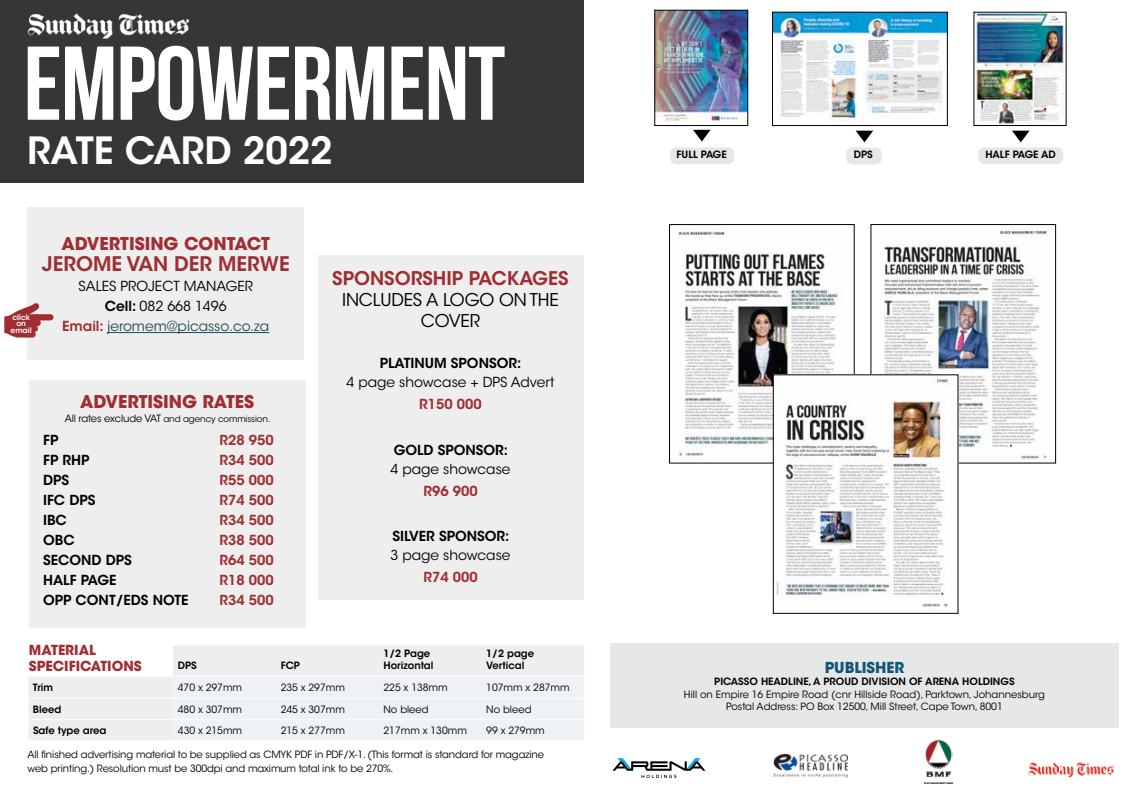
<style>
.page{position:relative;width:1145px;height:798px;background:#fff}
.page>*{position:absolute;margin:0;border:0;box-sizing:border-box;transform-origin:0 0}
.t1{font:600 37.25px "ITC Avant Garde Std";color:#fff}
.t2{font:600 20px "ITC Avant Garde Std";color:#a02d32}
.t3{font:600 18.75px "ITC Avant Garde Std";color:#a02d32}
.t4{font:700 17.5px "ITC Avant Garde Std";color:#a02d32}
.t5{font:17.5px/21px "ITC Avant Garde Std";color:#000}
.t6{font:700 15px "ITC Avant Garde Std";color:#125576}
.t7{font:600 13.75px "ITC Avant Garde Std";color:#000}
.t8{font:13.75px "ITC Avant Garde Std";color:#000}
.t9{font:600 13.75px "ITC Avant Garde Std";color:#a02d32}
.t10{font:13.75px "ITC Avant Garde Std";color:#1d4d53}
.t11{font:700 13.75px/16.5px "ITC Avant Garde Std";color:#a02d32}
.t12{font:10px/12.5px "ITC Avant Garde Std";color:#000;text-align:center}
.t13{font:600 10px/12px "ITC Avant Garde Std";color:#000}
.t14{font:8.75px "ITC Avant Garde Std";letter-spacing:-.01em;color:#000}
.t15{font:600 7.5px/6.2px "ITC Avant Garde Std";color:#fff;text-align:center}
.s1{font-weight:600}
.s2{font-weight:600;color:#a02d32}
.s3{font-size:10px}
</style>
<div class="page">
<img style="left:975px;top:14px;width:89px;height:110px">
<div style="left:29px;top:380px;width:276px;height:247px;background:#eee"></div>
<svg style="left:29px;top:645px;width:555px;height:95px;fill:#eee"></svg>
<div style="left:173px;top:676px;width:411px;height:64px;background:#eef1f5"></div>
<hr style="left:28px;top:675px;width:145px;height:1px;background:#fff">
<hr style="left:173px;top:675px;width:103px;height:1px;background:#fff">
<hr style="left:276px;top:675px;width:102px;height:1px;background:#fff">
<hr style="left:378px;top:675px;width:103px;height:1px;background:#fff">
<hr style="left:481px;top:675px;width:103px;height:1px;background:#fff">
<hr style="left:28px;top:698px;width:145px;height:1px;background:#fff">
<hr style="left:173px;top:698px;width:103px;height:1px;background:#fff">
<hr style="left:276px;top:698px;width:102px;height:1px;background:#fff">
<hr style="left:378px;top:698px;width:103px;height:1px;background:#fff">
<hr style="left:481px;top:698px;width:103px;height:1px;background:#fff">
<hr style="left:28px;top:719px;width:145px;height:1px;background:#fff">
<hr style="left:173px;top:719px;width:103px;height:1px;background:#fff">
<hr style="left:276px;top:719px;width:102px;height:1px;background:#fff">
<hr style="left:378px;top:719px;width:103px;height:1px;background:#fff">
<hr style="left:481px;top:719px;width:103px;height:1px;background:#fff">
<img style="left:773px;top:754px;width:74px;height:24px">
<svg style="left:612px;top:758px;width:93px;height:19px"></svg>
<div style="left:610px;top:643px;width:508px;height:84px;background:#e6e7e8"></div>
<div style="left:28px;top:207px;width:276px;height:152px;background:#eee"></div>
<hr style="left:107px;top:332px;width:162px;height:1px;background:#1d4d53">
<div style="left:670px;top:147px;width:64px;height:17px;background:#e6e7e8;border-radius:6px"></div>
<div style="left:846px;top:147px;width:35px;height:17px;background:#e6e7e8;border-radius:6px"></div>
<div style="left:0;top:0;width:583px;height:182px;background:#363639"></div>
<svg style="left:4px;top:303px;width:49px;height:34px"></svg>
<hr style="left:16px;top:314px;width:3px;height:20px;background:#a02d32">
<div style="left:978px;top:147px;width:85px;height:17px;background:#e6e7e8;border-radius:6px"></div>
<svg style="left:1012px;top:131px;width:17px;height:11px"></svg>
<img style="left:654px;top:10px;width:95px;height:131px">
<img style="left:1028px;top:762px;width:87px;height:16px">
<img style="left:678px;top:231px;width:165px;height:228px">
<div style="left:669px;top:224px;width:185px;height:239px;border:1px solid #000"></div>
<img style="left:884px;top:230px;width:166px;height:231px">
<img style="left:775px;top:376px;width:181px;height:234px">
<img style="left:27px;top:13px;width:163px;height:26px">
<div style="left:317px;top:254px;width:266px;height:345px;background:#eee"></div>
<svg style="left:28px;top:46px;width:476px;height:74px"></svg>
<img style="left:772px;top:11px;width:176px;height:131px">
<img style="left:924px;top:740px;width:28px;height:43px">
<h1 class="t1" style="left:27px;top:126px;width:307px">RATE CARD 2022</h1>
<p class="t15" style="left:11px;top:314px;width:23px">CLICK<br>ON<br>EMAIL</p>
<h3 class="t4" style="left:62px;top:232px;width:210px">ADVE RTISING CONTACT</h3>
<h2 class="t2" style="left:42px;top:251px;width:249px">JEROME VAN DER MERWE</h2>
<h3 class="t8" style="left:79px;top:278px;width:16px">Sales</h3>
<h3 class="t8" style="left:121px;top:278px;width:17px">Project</h3>
<h3 class="t8" style="left:184px;top:278px;width:24px">Mana</h3>
<h3 class="t8" style="left:226px;top:278px;width:20px">ger</h3>
<h3 class="t8" style="left:105px;top:298px;width:123px"><span class="s1">CELL:</span> 082 668 1496</h3>
<h3 class="t10" style="left:62px;top:318px;width:209px"><span class="s2">EMAIL:</span> jeromem@picasso.co.za</h3>
<h3 class="t4" style="left:80px;top:390px;width:95px">ADVERTISING</h3>
<h3 class="t4" style="left:202px;top:390px;width:53px">RATES</h3>
<p class="t14" style="left:65px;top:413px;width:207px"><span class="s3">All rates exclude VAT</span> and agency commission.</p>
<h3 class="t7" style="left:43px;top:431px;width:17px">FP</h3>
<h3 class="t9" style="left:219px;top:431px;width:56px">R28 950</h3>
<h3 class="t7" style="left:43px;top:451px;width:48px">FP RHP</h3>
<h3 class="t9" style="left:219px;top:451px;width:56px">R34 500</h3>
<h3 class="t7" style="left:43px;top:471px;width:28px">DPS</h3>
<h3 class="t9" style="left:219px;top:471px;width:56px">R55 000</h3>
<h3 class="t7" style="left:43px;top:491px;width:54px">IFC DPS</h3>
<h3 class="t9" style="left:219px;top:491px;width:56px">R74 500</h3>
<h3 class="t7" style="left:43px;top:511px;width:25px">IBC</h3>
<h3 class="t9" style="left:219px;top:511px;width:56px">R34 500</h3>
<h3 class="t7" style="left:43px;top:531px;width:33px">OBC</h3>
<h3 class="t9" style="left:219px;top:531px;width:56px">R38 500</h3>
<h3 class="t7" style="left:43px;top:551px;width:81px">SECOND DPS</h3>
<h3 class="t9" style="left:219px;top:551px;width:56px">R64 500</h3>
<h3 class="t7" style="left:43px;top:571px;width:75px">HALF PAGE</h3>
<h3 class="t9" style="left:219px;top:571px;width:56px">R18 000</h3>
<h3 class="t7" style="left:43px;top:591px;width:139px">OPP CONT/EDS NOTE</h3>
<h3 class="t9" style="left:219px;top:591px;width:56px">R34 500</h3>
<h3 class="t3" style="left:332px;top:266px;width:65px">SPONSORSHIP</h3>
<h3 class="t3" style="left:469px;top:266px;width:100px">PAC KAGES</h3>
<h3 class="t5" style="left:342px;top:289px;width:11px">includes</h3>
<h3 class="t5" style="left:421px;top:289px;width:120px">alogoon the cover</h3>
<h3 class="t7" style="left:380px;top:354px;width:120px">PLATINUM SPONSOR</h3>
<h3 class="t7" style="left:517px;top:354px;width:6px">:</h3>
<h3 class="t8" style="left:346px;top:374px;width:209px">4 page showcase + DPS Advert</h3>
<h3 class="t9" style="left:419px;top:395px;width:64px">R150 000</h3>
<h3 class="t7" style="left:393px;top:441px;width:93px">GOLD SPONSOR</h3>
<h3 class="t7" style="left:504px;top:441px;width:6px">:</h3>
<h3 class="t8" style="left:390px;top:460px;width:121px">4 page showcase</h3>
<h3 class="t9" style="left:423px;top:482px;width:56px">R96 900</h3>
<h3 class="t7" style="left:392px;top:527px;width:95px">SILVER SPONSOR</h3>
<h3 class="t7" style="left:505px;top:527px;width:6px">:</h3>
<h3 class="t8" style="left:390px;top:546px;width:121px">3 page showcase</h3>
<h3 class="t9" style="left:423px;top:568px;width:56px">R74 000</h3>
<p class="t13" style="left:676px;top:149px;width:38px">FULL PAGE</p>
<p class="t13" style="left:854px;top:149px;width:20px">DPS</p>
<p class="t13" style="left:985px;top:149px;width:41px">HALF PAGE</p>
<p class="t13" style="left:1041px;top:149px;width:9px">AD</p>
<h3 class="t11" style="left:29px;top:641px;width:81px">MATERIAL<br>SPECI FICATION</h3>
<p class="t13" style="left:178px;top:659px;width:20px">DPS</p>
<p class="t13" style="left:281px;top:659px;width:21px">FCP</p>
<p class="t13" style="left:383px;top:647px;width:51px">1/2 PAGE<br>HORIZONTAL</p>
<p class="t13" style="left:486px;top:647px;width:49px">1/2 PAGE<br>VERTICAL</p>
<h3 class="t11" style="left:134px;top:657px;width:9px">S</h3>
<h3 class="t6" style="left:824px;top:657px;width:81px">PUBLISHER</h3>
<p class="t13" style="left:714px;top:675px;width:61px">PICASSO HEADL</p>
<p class="t13" style="left:793px;top:675px;width:154px">INE, A PROUD DIVISION OF ARENA</p>
<p class="t13" style="left:962px;top:675px;width:54px">HOLDINGS</p>
<p class="t12" style="left:684px;top:687px;width:362px">Hill on Empire 16 Empire Road (cnr Hillside Road), Parktown, Johannesburg<br>Postal Address: PO Box 12500, Mill Street, Cape Town, 8001</p>
<p class="t13" style="left:33px;top:681px;width:22px">TRIM</p>
<p class="t12" style="left:178px;top:681px;width:66px">470 x 297mm</p>
<p class="t12" style="left:281px;top:681px;width:66px">235 x 297mm</p>
<p class="t12" style="left:383px;top:681px;width:66px">225 x 138mm</p>
<p class="t12" style="left:486px;top:681px;width:85px">107mm x 287mm</p>
<p class="t13" style="left:33px;top:702px;width:30px">BLEED</p>
<p class="t12" style="left:178px;top:702px;width:66px">480 x 307mm</p>
<p class="t12" style="left:281px;top:702px;width:66px">245 x 307mm</p>
<p class="t12" style="left:383px;top:702px;width:47px">No bleed</p>
<p class="t12" style="left:486px;top:702px;width:47px">No bleed</p>
<p class="t13" style="left:33px;top:724px;width:75px">SAFE TYPE AREA</p>
<p class="t12" style="left:178px;top:724px;width:66px">430 x 215mm</p>
<p class="t12" style="left:281px;top:724px;width:66px">215 x 277mm</p>
<p class="t12" style="left:383px;top:724px;width:85px">217mm x 130mm</p>
<p class="t12" style="left:486px;top:724px;width:60px">99 x 279mm</p>
<p class="t12" style="left:28px;top:747px;width:518px;line-height:13.8px;text-align:left">All finished advertising material to be supplied as CMYK PDF in PDF/X-1. (This format is standard for magazine web printing.) Resolution must be 300dpi and maximum total ink to be 270%.</p>
</div>
